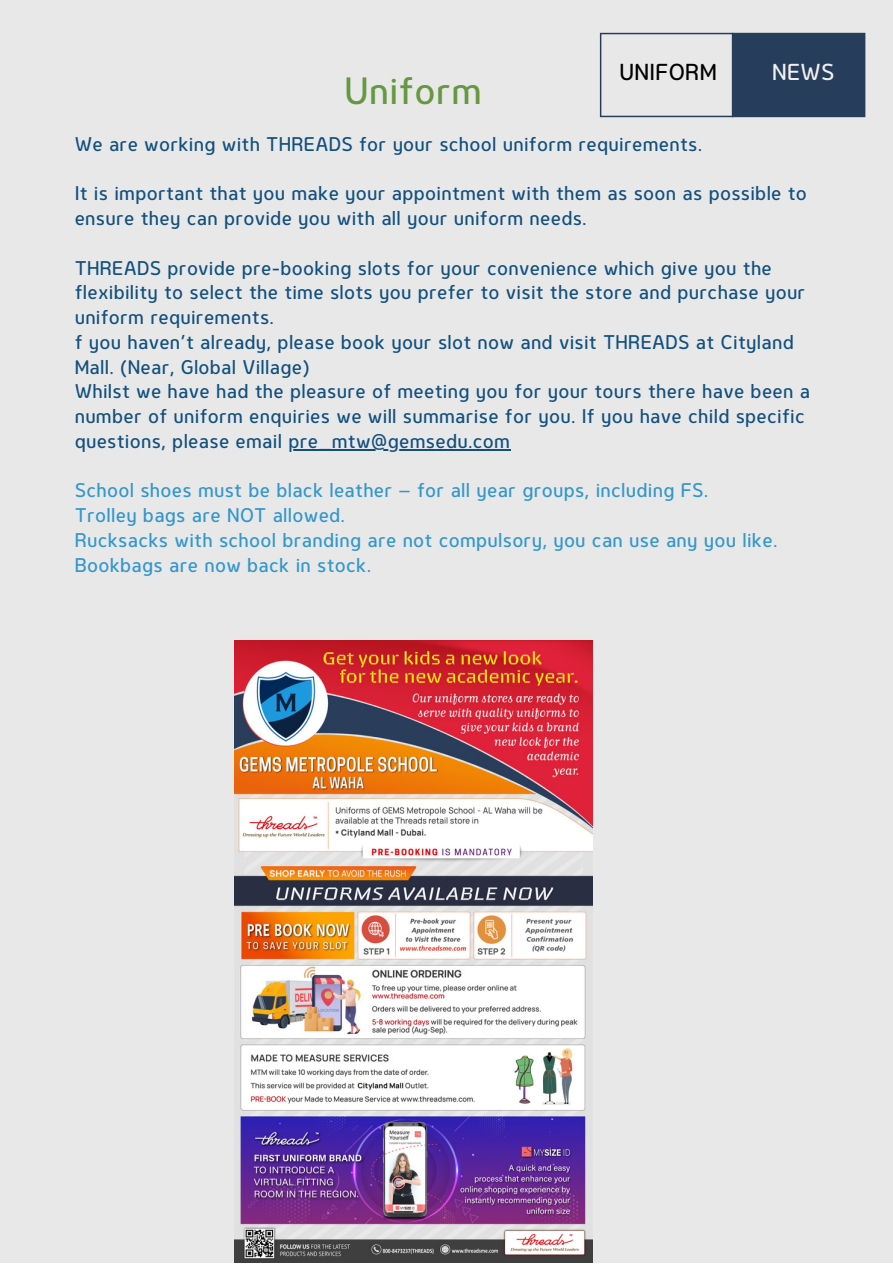
<style>
.page{position:relative;width:893px;height:1264px;background:#fff}
.page>*{position:absolute;margin:0;border:0;box-sizing:border-box;transform-origin:0 0}
.t1{font:500 34.5px "Genius";letter-spacing:.015em;color:#649841}
.t2{font:500 21px "Genius";letter-spacing:.015em;color:#000}
.t3{font:500 21px "Genius";color:#f1f0f1}
.t4{font:500 18px/24.8px "Genius";letter-spacing:.015em;color:#11507d}
.t5{font:500 18px "Genius";letter-spacing:.015em;color:#3297ca}
</style>
<div class="page">
<div style="left:0;top:0;width:892px;height:1262px;background:#e9e8e9"></div>
<svg style="left:600px;top:33px;width:265px;height:84px"></svg>
<img style="left:234px;top:640px;width:358px;height:621px">
<hr style="left:288px;top:449px;width:222px;height:1px;background:#11507d">
<p class="t2" style="left:619px;top:63px;width:99px">UNIFORM</p>
<p class="t3" style="left:772px;top:63px;width:64px">NEWS</p>
<p class="t1" style="left:344px;top:77px;width:139px">Uniform</p>
<p class="t4" style="left:75px;top:133px;width:629px">We are working with THREADS for your school uniform requirements.</p>
<p class="t4" style="left:75px;top:183px;width:733px">It is important that you make your appointment with them as soon as possible to ensure they can provide you with all your uniform needs.</p>
<p class="t4" style="left:75px;top:257px;width:732px">THREADS provide pre-booking slots for your convenience which give you the flexibility to select the time slots you prefer to visit the store and purchase your uniform requirements.</p>
<p class="t4" style="left:75px;top:331px;width:720px">f you haven’t already, please book your slot now and visit THREADS at Cityland<br>Mall. (Near, Global Village)</p>
<p class="t4" style="left:75px;top:381px;width:737px">Whilst we have had the pleasure of meeting you for your tours there have been a number of uniform enquiries we will summarise for you. If you have child specific questions, please email pre_mtw@gemsedu.com</p>
<p class="t5" style="left:75px;top:483px;width:635px">School shoes must be black leather – for all year groups, including FS.</p>
<p class="t5" style="left:75px;top:508px;width:272px">Trolley bags are NOT allowed.</p>
<p class="t5" style="left:75px;top:533px;width:704px">Rucksacks with school branding are not compulsory, you can use any you like.</p>
<p class="t5" style="left:75px;top:557px;width:298px">Bookbags are now back in stock.</p>
</div>
